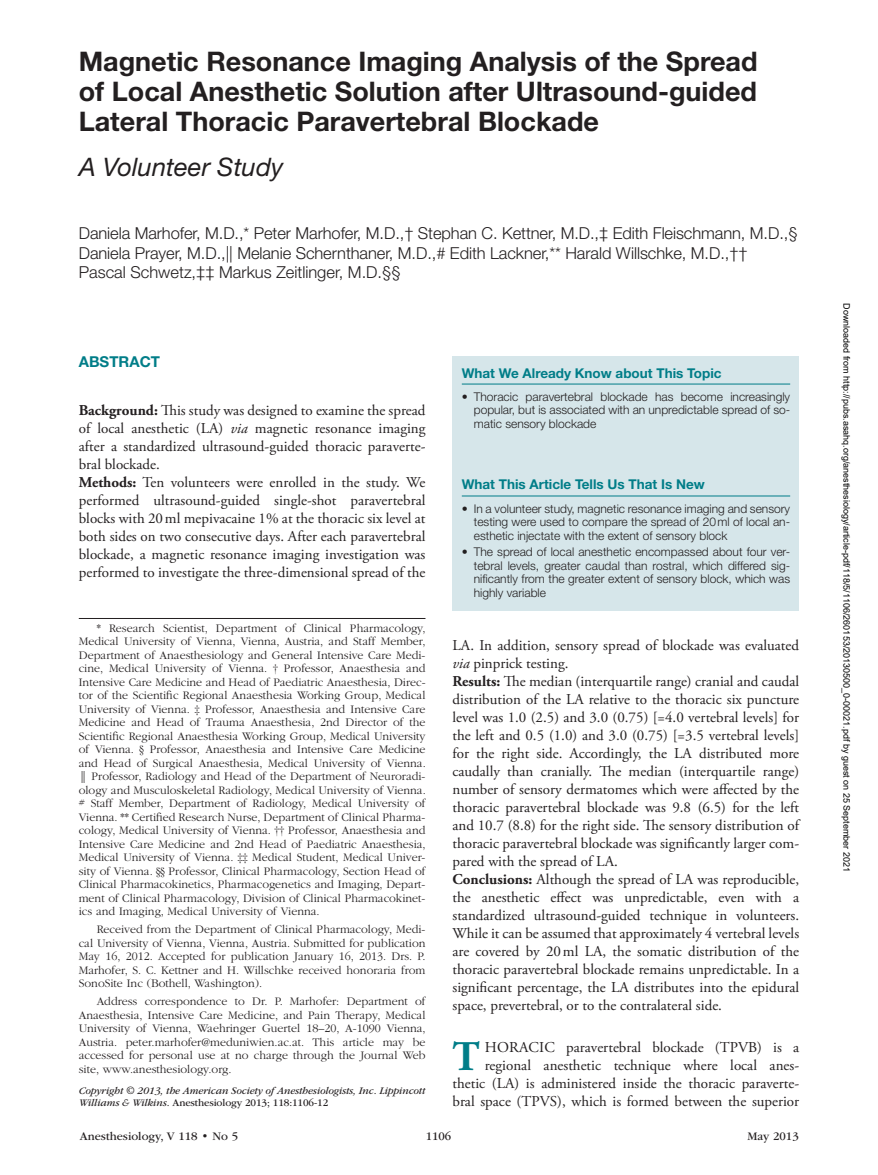
<style>
.page{position:relative;width:878px;height:1175px;background:#fff}
.page>*{position:absolute;margin:0;border:0;box-sizing:border-box;transform-origin:0 0}
.t1{font:700 42.15px "Adobe Garamond Pro";color:#007d88}
.t2{font:700 27px/30px "Helvetica Neue LT Std";color:#231f20;text-align:justify}
.t3{font:italic 25.5px "Helvetica Neue LT Std";color:#231f20}
.t4{font:300 16.5px/19.5px "Helvetica Neue LT Std";letter-spacing:-.005em;color:#231f20}
.t5{font:15px/18px "Adobe Garamond Pro";color:#231f20}
.t6{font:700 15px "Helvetica Neue LT Std";color:#007d88}
.t7{font:700 13.5px "Helvetica Neue LT Std";color:#007d88}
.t8{font:300 12px/13.5px "ITC Garamond Std";color:#231f20;text-align:justify}
.t9{font:300 12px/13.5px "Helvetica Neue LT Std";color:#231f20;text-align:justify}
.t10{font:12px "ITC Garamond Std";color:#231f20}
.t11{font:italic 10.5px/12px "ITC Garamond Std";letter-spacing:-.01em;color:#231f20}
.t12{font:9px "Arial";color:#000}
.s1{font-weight:700}
.s2{font-style:italic}
.s3{font-style:normal}
</style>
<div class="page">
<hr style="left:79px;top:618px;width:346px;height:1px;background:#231f20">
<div style="left:452px;top:356px;width:347px;height:254px;background:#d6e6ea"></div>
<hr style="left:462px;top:384px;width:328px;height:1px;background:#007d88">
<hr style="left:462px;top:495px;width:328px;height:1px;background:#007d88">
<h2 class="t2" style="left:79px;top:46px;width:680px">Magnetic Resonance Imaging Analysis of the Spread of Local Anesthetic Solution after Ultrasound-guided Lateral Thoracic Paravertebral Blockade</h2>
<h3 class="t3" style="left:79px;top:152px;width:206px">A Volunteer Study</h3>
<p class="t4" style="left:79px;top:223px;width:720px">Daniela Marhofer, M.D.,* Peter Marhofer, M.D.,† Stephan C. Kettner, M.D.,‡ Edith Fleischmann, M.D.,§<br>Daniela Prayer, M.D.,|| Melanie Schernthaner, M.D.,# Edith Lackner,** Harald Willschke, M.D.,††<br>Pascal Schwetz,‡‡ Markus Zeitlinger, M.D.§§</p>
<p class="t6" style="left:79px;top:352px;width:83px">ABSTRACT</p>
<p class="t5" style="left:79px;top:402px;width:348px"><span class="s1">Background:</span> This study was designed to examine the spread of local anesthetic (LA) <span class="s2">via</span> magnetic resonance imaging after a standardized ultrasound-guided thoracic paraverte&shy;bral blockade.<br><span class="s1">Methods:</span> Ten volunteers were enrolled in the study. We performed ultrasound-guided single-shot paravertebral blocks with 20ml mepivacaine 1% at the thoracic six level at both sides on two consecutive days. After each paravertebral blockade, a magnetic resonance imaging investigation was performed to investigate the three-dimensional spread of the</p>
<p class="t8" style="left:79px;top:621px;width:348px;text-indent:18px">* Research Scientist, Department of Clinical Pharmacology, Medical University of Vienna, Vienna, Austria, and Staff Member, Department of Anaesthesiology and General Intensive Care Medi&shy;cine, Medical University of Vienna. † Professor, Anaesthesia and Intensive Care Medicine and Head of Paediatric Anaesthesia, Direc&shy;tor of the Scientific Regional Anaesthesia Working Group, Medical University of Vienna. ‡ Professor, Anaesthesia and Intensive Care Medicine and Head of Trauma Anaesthesia, 2nd Director of the Scientific Regional Anaesthesia Working Group, Medical University of Vienna. § Professor, Anaesthesia and Intensive Care Medicine and Head of Surgical Anaesthesia, Medical University of Vienna. || Professor, Radiology and Head of the Department of Neuroradi&shy;ology and Musculoskeletal Radiology, Medical University of Vienna. # Staff Member, Department of Radiology, Medical University of Vienna. ** Certified Research Nurse, Department of Clinical Pharma&shy;cology, Medical University of Vienna. †† Professor, Anaesthesia and Intensive Care Medicine and 2nd Head of Paediatric Anaesthesia, Medical University of Vienna. ‡‡ Medical Student, Medical Univer&shy;sity of Vienna. §§ Professor, Clinical Pharmacology, Section Head of Clinical Pharmacokinetics, Pharmacogenetics and Imaging, Depart&shy;ment of Clinical Pharmacology, Division of Clinical Pharmacokinet&shy;ics and Imaging, Medical University of Vienna.</p>
<p class="t8" style="left:79px;top:922px;width:348px;text-indent:18px">Received from the Department of Clinical Pharmacology, Medi&shy;cal University of Vienna, Vienna, Austria. Submitted for publication May 16, 2012. Accepted for publication January 16, 2013. Drs. P.<br>Marhofer, S. C. Kettner and H. Willschke received honoraria from SonoSite Inc (Bothell, Washington).</p>
<p class="t8" style="left:79px;top:994px;width:348px;text-indent:18px">Address correspondence to Dr. P. Marhofer: Department of Anaesthesia, Intensive Care Medicine, and Pain Therapy, Medical University of Vienna, Waehringer Guertel 18–20, A-1090 Vienna, Austria. peter.marhofer@meduniwien.ac.at. This article may be accessed for personal use at no charge through the Journal Web site, www.anesthesiology.org.</p>
<p class="t11" style="left:79px;top:1084px;width:348px">Copyright © 2013, the American Society of Anesthesiologists, Inc. Lippincott<br>Williams &amp; Wilkins. <span class="s3">Anesthesiology 2013; 118:1106-12</span></p>
<p class="t7" style="left:462px;top:364px;width:261px">What We Already Know about This Topic</p>
<p class="t9" style="left:474px;top:389px;width:318px;text-indent:-12px">• Thoracic paravertebral blockade has become increasingly popular, but is associated with an unpredictable spread of so&shy;matic sensory blockade</p>
<p class="t7" style="left:462px;top:476px;width:244px">What This Article Tells Us That Is New</p>
<p class="t9" style="left:474px;top:501px;width:318px;text-indent:-12px">• In a volunteer study, magnetic resonance imaging and sensory testing were used to compare the spread of 20ml of local an&shy;esthetic injectate with the extent of sensory block</p>
<p class="t9" style="left:474px;top:545px;width:318px;text-indent:-12px">• The spread of local anesthetic encompassed about four ver&shy;tebral levels, greater caudal than rostral, which differed sig&shy;nificantly from the greater extent of sensory block, which was highly variable</p>
<p class="t5" style="left:452px;top:636px;width:348px">LA. In addition, sensory spread of blockade was evaluated <span class="s2">via</span> pinprick testing.<br><span class="s1">Results:</span> The median (interquartile range) cranial and caudal distribution of the LA relative to the thoracic six puncture level was 1.0 (2.5) and 3.0 (0.75) [=4.0 vertebral levels] for the left and 0.5 (1.0) and 3.0 (0.75) [=3.5 vertebral levels] for the right side. Accordingly, the LA distributed more caudally than cranially. The median (interquartile range) number of sensory dermatomes which were affected by the thoracic paravertebral blockade was 9.8 (6.5) for the left and 10.7 (8.8) for the right side. The sensory distribution of thoracic paravertebral blockade was significantly larger com&shy;pared with the spread of LA.<br><span class="s1">Conclusions:</span> Although the spread of LA was reproducible, the anesthetic effect was unpredictable, even with a standardized ultrasound-guided technique in volunteers.<br>While it can be assumed that approximately 4 vertebral levels are covered by 20ml LA, the somatic distribution of the thoracic paravertebral blockade remains unpredictable. In a significant percentage, the LA distributes into the epidural space, prevertebral, or to the contralateral side.</p>
<h1 class="t1" style="left:452px;top:1032px;width:29px">T</h1>
<p class="t5" style="left:452px;top:1038px;width:348px;text-align:right">HORACIC paravertebral blockade (TPVB) is a regional anesthetic technique where local anes&shy;thetic (LA) is administered inside the thoracic paraverte&shy;bral space (TPVS), which is formed between the superior</p>
<p class="t10" style="left:80px;top:1130px;width:160px">Anesthesiology, V 118 • No 5</p>
<p class="t10" style="left:426px;top:1130px;width:27px">1106</p>
<p class="t10" style="left:747px;top:1130px;width:53px">May 2013</p>
<p class="t12" style="left:850px;top:303px;width:570px;rotate:90deg">Downloaded from http://pubs.asahq.org/anesthesiology/article-pdf/118/5/1106/260153/20130500_0-00021.pdf by guest on 25 September 2021</p>
</div>
